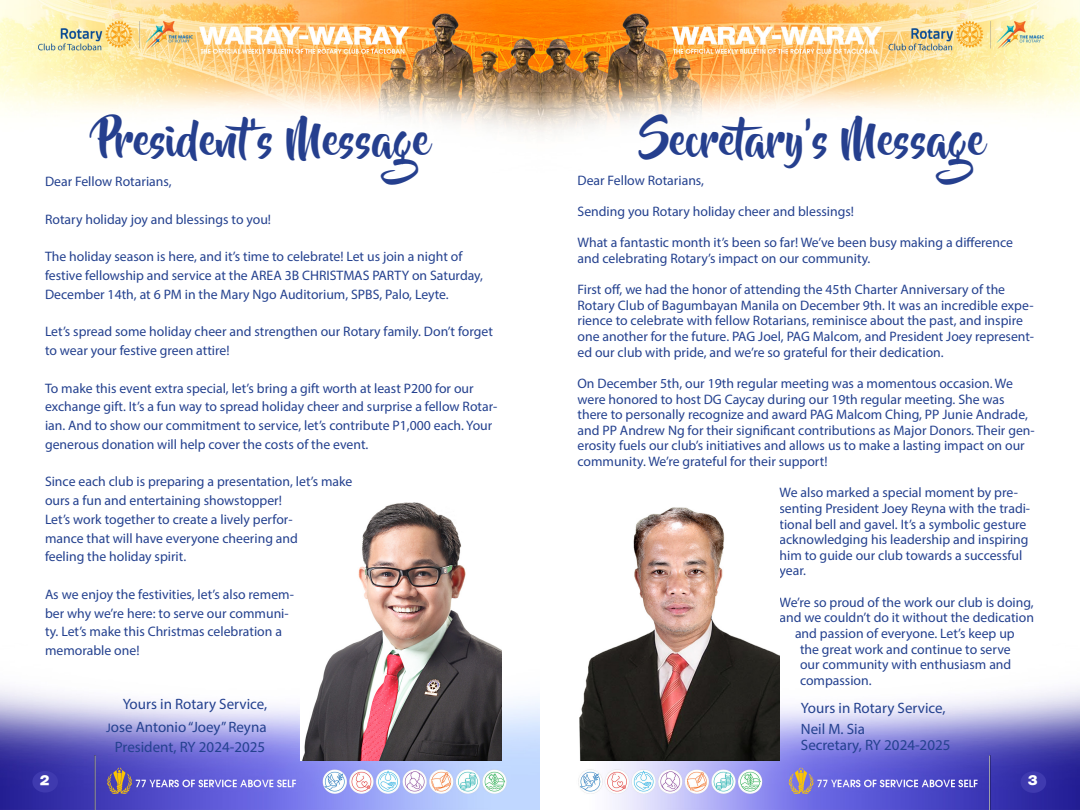
<style>
.page{position:relative;width:1080px;height:810px;background:#fff}
.page>*{position:absolute;margin:0;border:0;box-sizing:border-box;transform-origin:0 0}
.t1{font:43.38px "Beyond The Mountains";color:#253f8e}
.t2{font:15px "Myriad Pro";color:#24418f}
.t3{font:15px "Minion Pro";color:#fff}
.t4{font:13.75px/15.6px "Myriad Pro";color:#24418f}
.t5{font:13.75px "Agent Ext DB Bold";color:#fff}
.s1{font-size:12.5px}
</style>
<div class="page">
<img style="left:0;top:0;width:1080px;height:810px">
<img style="left:301px;top:496px;width:201px;height:264px">
<img style="left:580px;top:497px;width:199px;height:263px">
<div style="left:1021px;top:771px;width:25px;height:22px;background:#3f3aaf;border-radius:50%"></div>
<div style="left:32px;top:771px;width:26px;height:22px;background:#3f3aaf;border-radius:50%"></div>
<p class="t1" style="left:98px;top:117px;width:334px">President’s Message</p>
<p class="t1" style="left:639px;top:117px;width:347px">Secretary’s Message</p>
<p class="t4" style="left:578px;top:172px;width:128px">Dear Fellow Rotarians,</p>
<p class="t4" style="left:578px;top:203px;width:278px">Sending you Rotary holiday cheer and blessings!</p>
<p class="t4" style="left:578px;top:235px;width:437px">What a fantastic month it’s been so far! We’ve been busy making a difference and celebrating Rotary’s impact on our community.</p>
<p class="t4" style="left:578px;top:282px;width:458px">First off, we had the honor of attending the 45th Charter Anniversary of the Rotary Club of Bagumbayan Manila on December 9th. It was an incredible expe&shy;rience to celebrate with fellow Rotarians, reminisce about the past, and inspire one another for the future. PAG Joel, PAG Malcom, and President Joey represent&shy;ed our club with pride, and we’re so grateful for their dedication.</p>
<p class="t4" style="left:578px;top:375px;width:459px">On December 5th, our 19th regular meeting was a momentous occasion. We were honored to host DG Caycay during our 19th regular meeting. She was there to personally recognize and award PAG Malcom Ching, PP Junie Andrade, and PP Andrew Ng for their significant contributions as Major Donors. Their gen&shy;erosity fuels our club’s initiatives and allows us to make a lasting impact on our community. We’re grateful for their support!</p>
<p class="t4" style="left:779px;top:485px;width:252px">We also marked a special moment by pre&shy;senting President Joey Reyna with the tradi&shy;tional bell and gavel. It’s a symbolic gesture acknowledging his leadership and inspiring him to guide our club towards a successful year.</p>
<p class="t4" style="left:779px;top:594px;width:256px">We’re so proud of the work our club is doing,</p>
<p class="t4" style="left:779px;top:610px;width:256px">and we couldn’t do it without the dedication</p>
<p class="t4" style="left:795px;top:625px;width:221px">and passion of everyone. Let’s keep up</p>
<p class="t4" style="left:800px;top:641px;width:212px">the great work and continue to serve</p>
<p class="t4" style="left:800px;top:657px;width:213px">our community with enthusiasm and</p>
<p class="t4" style="left:800px;top:672px;width:73px">compassion.</p>
<p class="t2" style="left:801px;top:720px;width:66px">Neil M. Sia</p>
<p class="t4" style="left:45px;top:174px;width:128px">Dear Fellow Rotarians,</p>
<p class="t4" style="left:45px;top:211px;width:228px">Rotary holiday joy and blessings to you!</p>
<p class="t4" style="left:45px;top:247px;width:440px;line-height:18.8px">The holiday season is here, and it’s time to celebrate! Let us join a night of festive fellowship and service at the AREA 3B CHRISTMAS PARTY on Saturday,<br>December 14th, at 6 PM in the Mary Ngo Auditorium, SPBS, Palo, Leyte.</p>
<p class="t4" style="left:45px;top:322px;width:449px;line-height:18.8px">Let’s spread some holiday cheer and strengthen our Rotary family. Don’t forget to wear your festive green attire!</p>
<p class="t4" style="left:45px;top:378px;width:454px;line-height:18.8px">To make this event extra special, let’s bring a gift worth at least P200 for our exchange gift. It’s a fun way to spread holiday cheer and surprise a fellow Rotar&shy;ian. And to show our commitment to service, let’s contribute P1,000 each. Your generous donation will help cover the costs of the event.</p>
<p class="t4" style="left:45px;top:474px;width:309px">Since each club is preparing a presentation, let’s make</p>
<p class="t4" style="left:45px;top:491px;width:254px;line-height:18.8px">ours a fun and entertaining showstopper!<br>Let’s work together to create a lively perfor&shy;mance that will have everyone cheering and feeling the holiday spirit.</p>
<p class="t4" style="left:45px;top:585px;width:250px;line-height:18.8px">As we enjoy the festivities, let’s also remem&shy;ber why we’re here: to serve our communi&shy;ty. Let’s make this Christmas celebration a memorable one!</p>
<p class="t2" style="left:123px;top:695px;width:146px">Yours in Rotary Service,</p>
<p class="t2" style="left:801px;top:698px;width:146px">Yours in Rotary Service,</p>
<p class="t2" style="left:801px;top:736px;width:151px">Secretary, RY 2024-2025</p>
<p class="t2" style="left:106px;top:718px;width:162px"><span class="s1">J</span>ose Antonio “Joey” Reyna</p>
<p class="t2" style="left:115px;top:738px;width:152px">President, RY 2024-2025</p>
<p class="t5" style="left:40px;top:772px;width:11px">2</p>
<p class="t5" style="left:1028px;top:773px;width:11px">3</p>
<p class="t3" style="left:43px;top:772px;width:9px">4</p>
<p class="t3" style="left:1031px;top:772px;width:9px">5</p>
</div>
